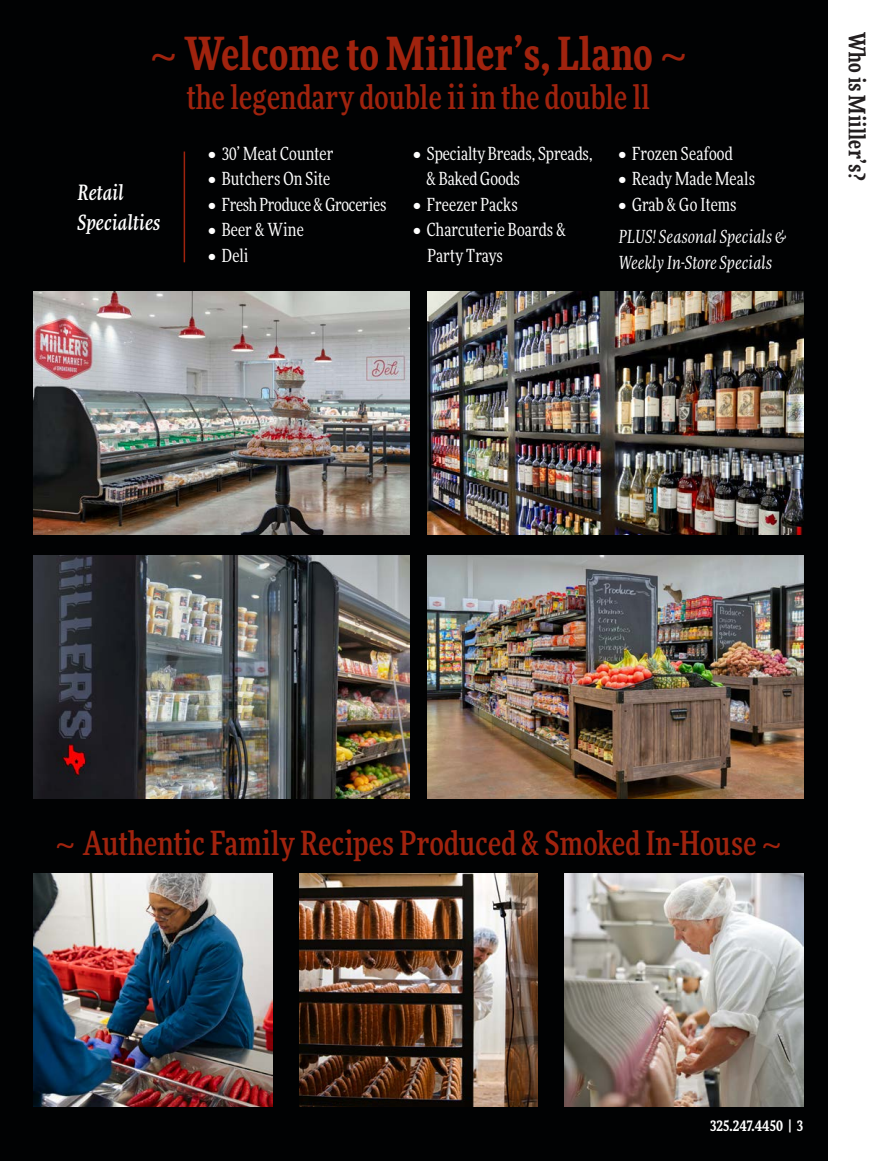
<style>
.page{position:relative;width:891px;height:1161px;background:#010203}
.page>*{position:absolute;margin:0;border:0;box-sizing:border-box;transform-origin:0 0}
.t1{font:700 condensed 45px "More Pro";letter-spacing:.01em;color:#a0230e}
.t2{font:500 condensed 33px "More Pro";letter-spacing:.01em;color:#a0230e}
.t3{font:700 condensed 22.5px "More Pro";letter-spacing:.01em;color:#231f20}
.t4{font:italic 500 condensed 21px/30px "More Pro";letter-spacing:.01em;color:#fff}
.t5{font:condensed 18px/25.5px "More Pro";letter-spacing:.01em;color:#fff}
.t6{font:italic condensed 18px/25.5px "More Pro";letter-spacing:.01em;color:#fff}
.t7{font:condensed 18px "More Pro";letter-spacing:-.01em;color:#fff}
.t8{font:700 condensed 15px "More Pro";letter-spacing:.01em;color:#fff}
.s1{font-family:"Myriad Pro";font-weight:400;font-stretch:normal}
</style>
<div class="page">
<div style="left:829px;top:0;width:62px;height:1161px;background:#fff"></div>
<img style="left:34px;top:874px;width:238px;height:233px">
<img style="left:299px;top:874px;width:239px;height:233px">
<img style="left:565px;top:874px;width:238px;height:233px">
<img style="left:34px;top:292px;width:375px;height:243px">
<img style="left:34px;top:556px;width:375px;height:243px">
<img style="left:428px;top:556px;width:375px;height:243px">
<img style="left:428px;top:292px;width:375px;height:243px">
<hr style="left:184px;top:152px;width:1px;height:110px;background:#a0230e">
<p class="t1" style="left:150px;top:20px;width:538px"><span class="s1">~</span> Welcome to Miiller’s, Llano <span class="s1">~</span></p>
<p class="t2" style="left:187px;top:74px;width:465px">the legendary double ii in the double ll</p>
<p class="t5" style="left:208px;top:140px;width:127px">• 30’ Meat Counter</p>
<p class="t5" style="left:208px;top:166px;width:124px">• Butchers On Site</p>
<p class="t7" style="left:208px;top:193px;width:180px">• Fresh Produce &amp; Groceries</p>
<p class="t5" style="left:208px;top:217px;width:97px">• Beer &amp; Wine</p>
<p class="t5" style="left:208px;top:242px;width:42px">• Deli</p>
<p class="t5" style="left:427px;top:140px;width:167px;text-indent:-13px">• Specialty Breads, Spreads, &amp; Baked Goods</p>
<p class="t5" style="left:413px;top:191px;width:106px">• Freezer Packs</p>
<p class="t5" style="left:427px;top:217px;width:140px;text-indent:-14px">• Charcuterie Boards &amp;<br>Party Trays</p>
<p class="t5" style="left:618px;top:140px;width:116px">• Frozen Seafood</p>
<p class="t5" style="left:618px;top:166px;width:138px">• Ready Made Meals</p>
<p class="t5" style="left:618px;top:191px;width:120px">• Grab &amp; Go Items</p>
<p class="t6" style="left:618px;top:223px;width:169px">PLUS! Seasonal Specials &amp;<br>Weekly In-Store Specials</p>
<p class="t4" style="left:78px;top:177px;width:84px">Retail<br>Specialties</p>
<p class="t3" style="left:873px;top:32px;width:150px;rotate:90deg">Who is Miiller’s?</p>
<p class="t2" style="left:55px;top:820px;width:728px"><span class="s1">~</span> Authentic Family Recipes Produced &amp; Smoked In-House <span class="s1">~</span></p>
<p class="t8" style="left:710px;top:1115px;width:95px">325.247.4450 | 3</p>
</div>
